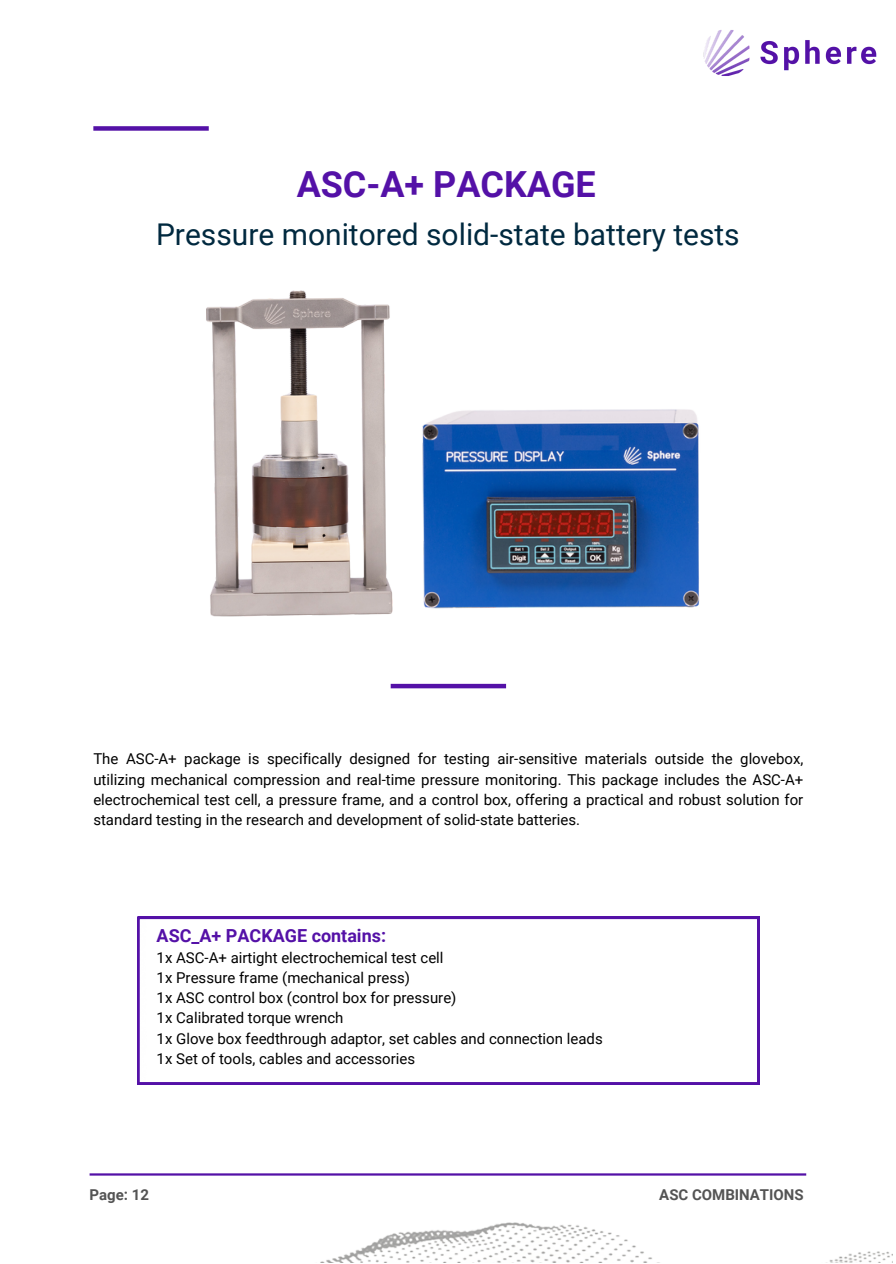
<style>
.page{position:relative;width:896px;height:1264px;background:#fff}
.page>*{position:absolute;margin:0;border:0;box-sizing:border-box;transform-origin:0 0}
.t1{font:700 36px "Roboto";color:#5411a7}
.t2{font:30px "Roboto";color:#00293f}
.t3{font:700 18px "Roboto";color:#5411a7}
.t4{font:15px/20.2px "Roboto";color:#000;text-align:justify}
.t5{font:700 15px "Roboto";color:#545454}
</style>
<div class="page">
<hr style="left:90px;top:1173px;width:716px;height:2px;background:#5411a7">
<img style="left:703px;top:30px;width:174px;height:46px">
<hr style="left:391px;top:684px;width:115px;height:4px;background:#5411a7">
<img style="left:206px;top:290px;width:184px;height:327px">
<img style="left:385px;top:365px;width:315px;height:252px">
<svg style="left:137px;top:916px;width:622px;height:168px"></svg>
<img style="left:284px;top:1173px;width:608px;height:89px">
<div style="left:93px;top:126px;width:116px;height:5px;background:#5411a7"></div>
<p class="t1" style="left:297px;top:163px;width:300px">ASC-A+ PACKAGE</p>
<p class="t2" style="left:156px;top:217px;width:585px">Pressure monitored solid-state battery tests</p>
<p class="t4" style="left:93px;top:749px;width:711px">The ASC-A+ package is specifically designed for testing air-sensitive materials outside the glovebox, utilizing mechanical compression and real-time pressure monitoring. This package includes the ASC-A+ electrochemical test cell, a pressure frame, and a control box, offering a practical and robust solution for standard testing in the research and development of solid-state batteries.</p>
<p class="t3" style="left:157px;top:925px;width:231px">ASC_A+ PACKAGE contains:</p>
<p class="t4" style="left:157px;top:947px;width:288px">1x ASC-A+ airtight electrochemical test cell</p>
<p class="t4" style="left:157px;top:967px;width:255px">1x Pressure frame (mechanical press)</p>
<p class="t4" style="left:157px;top:987px;width:301px">1x ASC control box (control box for pressure)</p>
<p class="t4" style="left:157px;top:1008px;width:188px">1x Calibrated torque wrench</p>
<p class="t4" style="left:157px;top:1028px;width:447px">1x Glove box feedthrough adaptor, set cables and connection leads</p>
<h3 class="t4" style="left:157px;top:1048px;width:260px">1x Set of tools, cables and accessories</h3>
<h1 class="t5" style="left:90px;top:1186px;width:61px">Page: 12</h1>
<h2 class="t5" style="left:659px;top:1186px;width:146px">ASC COMBINATIONS</h2>
</div>
